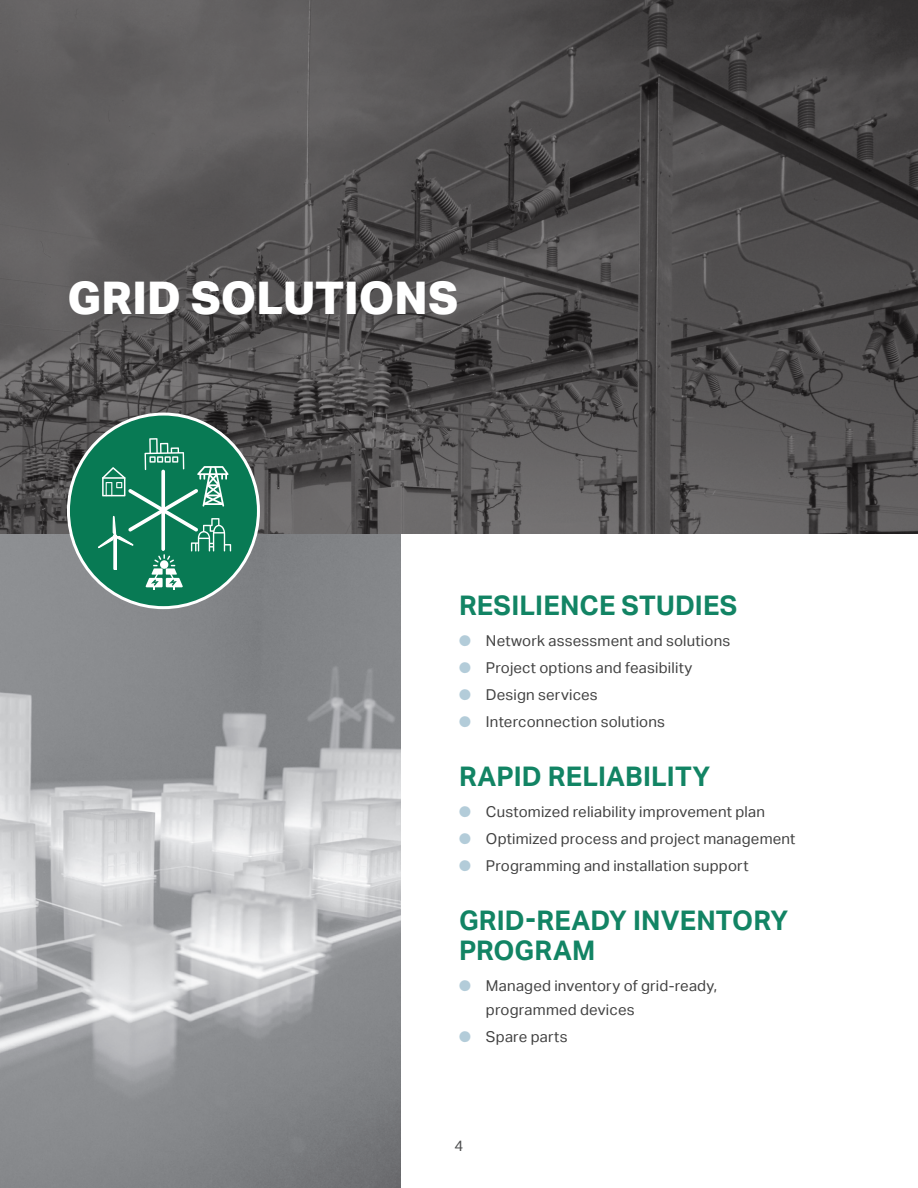
<style>
.page{position:relative;width:918px;height:1188px;background:#fff}
.page>*{position:absolute;margin:0;border:0;box-sizing:border-box;transform-origin:0 0}
.t1{font:800 45px "Aktiv Grotesk";color:#fff}
.t2{font:700 27px/30px "Aktiv Grotesk";letter-spacing:.005em;color:#128464}
.t3{font:15px/24px "Aktiv Grotesk";letter-spacing:.01em;color:#424242}
.t4{font:15px "Aktiv Grotesk";color:#4b4c4d}
.s1{color:#b3ccd9}
</style>
<div class="page">
<img style="left:0;top:534px;width:401px;height:654px">
<svg style="left:0;top:0;width:918px;height:534px;background:#535151"></svg>
<div style="left:68px;top:414px;width:190px;height:194px;background:#087a54;border-radius:50%"></div>
<svg style="left:98px;top:438px;width:133px;height:152px"></svg>
<h1 class="t1" style="left:68px;top:273px;width:392px">GRID SOLUTIONS</h1>
<h2 class="t2" style="left:459px;top:590px;width:280px">RESILIENCE STUDIES</h2>
<p class="t3" style="left:459px;top:628px;width:273px"><span class="s1">●</span> Network assessment and solutions</p>
<p class="t3" style="left:459px;top:656px;width:235px"><span class="s1">●</span> Project options and feasibility</p>
<p class="t3" style="left:459px;top:683px;width:140px"><span class="s1">●</span> Design services</p>
<p class="t3" style="left:459px;top:710px;width:208px"><span class="s1">●</span> Interconnection solutions</p>
<h2 class="t2" style="left:459px;top:762px;width:253px">RAPID RELIABILITY</h2>
<p class="t3" style="left:459px;top:800px;width:307px"><span class="s1">●</span> Customized reliability improvement plan</p>
<p class="t3" style="left:459px;top:827px;width:338px"><span class="s1">●</span> Optimized process and project management</p>
<p class="t3" style="left:459px;top:854px;width:291px"><span class="s1">●</span> Programming and installation support</p>
<h2 class="t2" style="left:459px;top:906px;width:331px">GRID-READY INVENTORY<br>PROGRAM</h2>
<p class="t3" style="left:486px;top:974px;width:233px;text-indent:-27px"><span class="s1">●</span> Managed inventory of grid-ready, programmed devices</p>
<p class="t3" style="left:459px;top:1025px;width:110px"><span class="s1">●</span> Spare parts</p>
<p class="t4" style="left:455px;top:1137px;width:10px">4</p>
</div>
